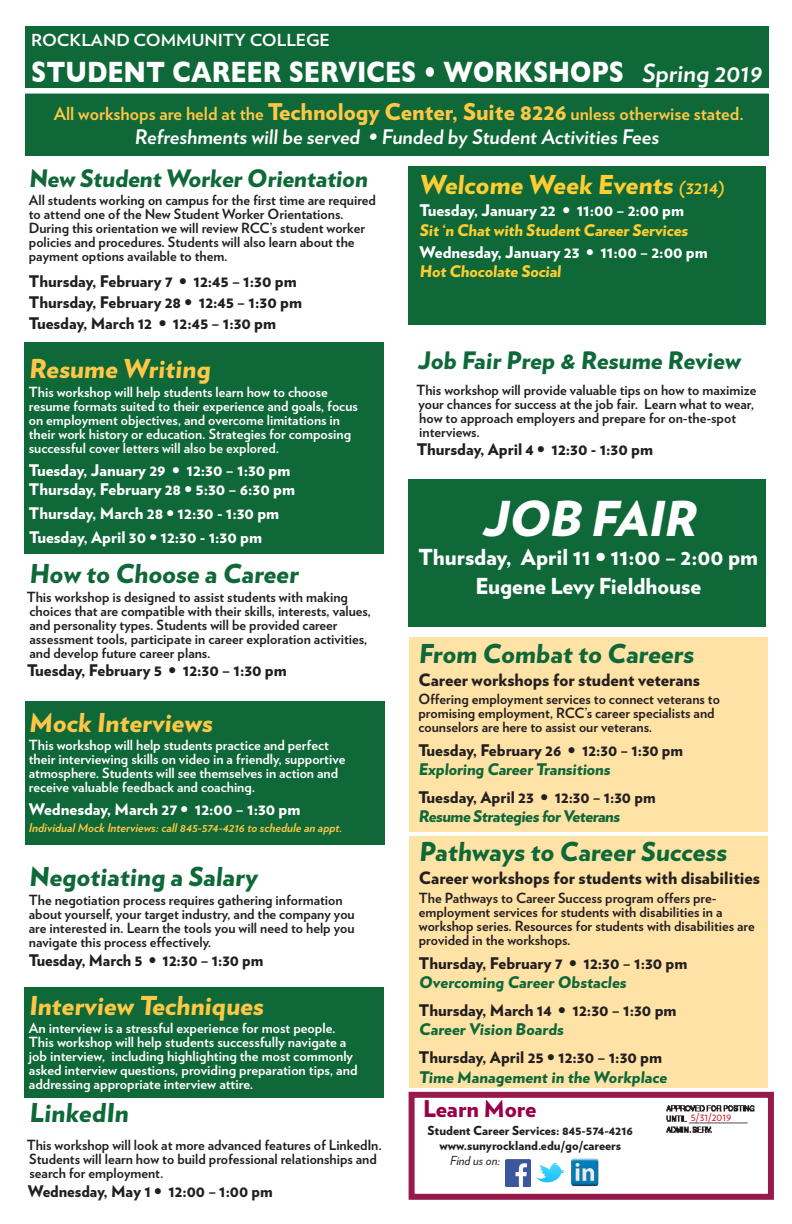
<style>
.page{position:relative;width:792px;height:1224px;background:#fff}
.page>*{position:absolute;margin:0;border:0;box-sizing:border-box;transform-origin:0 0}
.t1{font:italic 900 48px "Verlag";color:#fff}
.t2{font:700 30px "Gill Sans";color:#fff;scale:.83 1}
.t3{font:900 26px "Verlag";color:#0f6838}
.t4{font:900 26px "Verlag";color:#ffc746}
.t5{font:900 26px "Verlag";color:#ffcd31}
.t6{font:900 24px "Verlag";color:#0f6838}
.t7{font:900 23px "Verlag";color:#980047}
.t8{font:900 22px/29px "Verlag";color:#fff;text-align:center}
.t9{font:700 20px "Verlag";color:#fff}
.t10{font:700 18px "Verlag";color:#ffc746}
.t11{font:900 17px "Verlag";color:#231f20}
.t12{font:700 16.6px "Verlag";color:#fff;scale:1.06 1}
.t13{font:900 16px/19.2px "Verlag";color:#231f20}
.t14{font:900 16px/19.2px "Verlag";color:#fff}
.t15{font:900 16px "Verlag";color:#0f6838}
.t16{font:900 16px "Verlag";color:#ffcd31}
.t17{font:700 14px/14px "Verlag";color:#231f20}
.t18{font:700 14px/14px "Verlag";color:#fff}
.t19{font:900 12.4px/14.9px "Verlag";color:#231f20;text-align:center}
.t20{font:italic 12.4px "Verlag";color:#231f20}
.t21{font:italic 700 12px "Verlag";color:#ffc746}
.t22{font:11px "Verlag";color:#d1232a}
.s1{font-family:"Verlag";font-size:25px}
.s2{font-weight:900;font-size:23px}
.s3{font-weight:700;font-size:18px}
.s4{color:#0f6838}
</style>
<div class="page">
<div style="left:408px;top:480px;width:358px;height:147px;background:#0f6838"></div>
<div style="left:409px;top:1092px;width:365px;height:108px;border:6px solid #971a4a"></div>
<div style="left:24px;top:342px;width:359px;height:211px;background:#0f6838"></div>
<div style="left:25px;top:701px;width:360px;height:144px;background:#0f6838"></div>
<div style="left:24px;top:987px;width:359px;height:111px;background:#0f6838"></div>
<div style="left:409px;top:637px;width:359px;height:195px;background:#ffe2a6"></div>
<div style="left:25px;top:26px;width:743px;height:130px;background:#0f6838"></div>
<div style="left:14px;top:88px;width:765px;height:6px;background:#fff"></div>
<div style="left:410px;top:836px;width:358px;height:252px;background:#ffe2a6"></div>
<img style="left:506px;top:1159px;width:24px;height:28px">
<img style="left:535px;top:1162px;width:30px;height:21px">
<img style="left:571px;top:1158px;width:28px;height:29px">
<img style="left:666px;top:1105px;width:89px;height:28px">
<div style="left:408px;top:166px;width:358px;height:158px;background:#0f6838"></div>
<p class="t12" style="left:31px;top:27px;width:284px">ROCKLAND COMMUNITY COLLEGE</p>
<p class="t2" style="left:31px;top:48px;width:886px">STUDENT CAREER SERVICES • WORKSHOPS <span class="s1">Spring 2019</span></p>
<p class="t10" style="left:54px;top:99px;width:692px">All workshops are held at the <span class="s2">Technology Center, Suite 8226</span> unless otherwise stated.</p>
<p class="t9" style="left:134px;top:121px;width:528px">Refreshments will be served • Funded by Student Activities Fees</p>
<p class="t6" style="left:29px;top:158px;width:343px">New Student Worker Orientation</p>
<p class="t17" style="left:29px;top:193px;width:349px">All students working on campus for the first time are required to attend one of the New Student Worker Orientations.<br>During this orientation we will review RCC’s student worker policies and procedures. Students will also learn about the payment options available to them.</p>
<p class="t13" style="left:29px;top:270px;width:275px;line-height:21px">Thursday, February 7 • 12:45 – 1:30 pm<br>Thursday, February 28 • 12:45 – 1:30 pm<br>Tuesday, March 12 • 12:45 – 1:30 pm</p>
<p class="t4" style="left:29px;top:347px;width:186px">Resume Writing</p>
<p class="t18" style="left:29px;top:384px;width:331px">This workshop will help students learn how to choose resume formats suited to their experience and goals, focus on employment objectives, and overcome limitations in their work history or education. Strategies for composing successful cover letters will also be explored.</p>
<p class="t14" style="left:29px;top:460px;width:268px">Tuesday, January 29 • 12:30 – 1:30 pm<br>Thursday, February 28 • 5:30 – 6:30 pm</p>
<p class="t14" style="left:29px;top:503px;width:252px">Thursday, March 28 • 12:30 - 1:30 pm</p>
<p class="t14" style="left:29px;top:526px;width:234px">Tuesday, April 30 • 12:30 - 1:30 pm</p>
<p class="t3" style="left:29px;top:552px;width:274px">How to Choose a Career</p>
<p class="t17" style="left:27px;top:589px;width:346px">This workshop is designed to assist students with making choices that are compatible with their skills, interests, values, and personality types. Students will be provided career assessment tools, participate in career exploration activities, and develop future career plans.</p>
<p class="t13" style="left:27px;top:659px;width:261px">Tuesday, February 5 • 12:30 – 1:30 pm</p>
<p class="t4" style="left:29px;top:701px;width:189px">Mock Interviews</p>
<p class="t18" style="left:29px;top:738px;width:318px">This workshop will help students practice and perfect their interviewing skills on video in a friendly, supportive atmosphere. Students will see themselves in action and receive valuable feedback and coaching.</p>
<p class="t14" style="left:29px;top:799px;width:273px">Wednesday, March 27 • 12:00 – 1:30 pm</p>
<p class="t21" style="left:29px;top:818px;width:315px">Individual Mock Interviews: call 845-574-4216 to schedule an appt.</p>
<p class="t3" style="left:29px;top:855px;width:230px">Negotiating a Salary</p>
<p class="t17" style="left:29px;top:892px;width:327px">The negotiation process requires gathering information about yourself, your target industry, and the company you are interested in. Learn the tools you will need to help you navigate this process effectively.</p>
<p class="t13" style="left:29px;top:950px;width:236px">Tuesday, March 5 • 12:30 – 1:30 pm</p>
<p class="t4" style="left:29px;top:984px;width:240px">Interview Techniques</p>
<p class="t18" style="left:29px;top:1021px;width:330px">An interview is a stressful experience for most people.<br>This workshop will help students successfully navigate a job interview, including highlighting the most commonly asked interview questions, providing preparation tips, and addressing appropriate interview attire.</p>
<p class="t3" style="left:29px;top:1091px;width:104px">LinkedIn</p>
<p class="t17" style="left:27px;top:1137px;width:357px">This workshop will look at more advanced features of LinkedIn.<br>Students will learn how to build professional relationships and search for employment.</p>
<p class="t13" style="left:28px;top:1181px;width:246px">Wednesday, May 1 • 12:00 – 1:00 pm</p>
<p class="t5" style="left:420px;top:163px;width:306px">Welcome Week Events <span class="s3">(3214)</span></p>
<p class="t14" style="left:420px;top:200px;width:266px">Tuesday, January 22 • 11:00 – 2:00 pm</p>
<p class="t16" style="left:420px;top:217px;width:272px">Sit ‘n Chat with Student Career Services</p>
<p class="t14" style="left:420px;top:242px;width:290px">Wednesday, January 23 • 11:00 – 2:00 pm</p>
<p class="t16" style="left:420px;top:258px;width:145px">Hot Chocolate Social</p>
<p class="t6" style="left:417px;top:341px;width:328px">Job Fair Prep &amp; Resume Review</p>
<p class="t17" style="left:416px;top:382px;width:341px">This workshop will provide valuable tips on how to maximize your chances for success at the job fair. Learn what to wear, how to approach employers and prepare for on-the-spot interviews.</p>
<p class="t13" style="left:417px;top:439px;width:238px">Thursday, April 4 • 12:30 - 1:30 pm</p>
<p class="t1" style="left:481px;top:479px;width:228px">JOB FAIR</p>
<p class="t8" style="left:418px;top:542px;width:341px">Thursday, April 11 • 11:00 – 2:00 pm<br>Eugene Levy Fieldhouse</p>
<p class="t3" style="left:418px;top:632px;width:280px">From Combat to Careers</p>
<p class="t11" style="left:418px;top:665px;width:283px">Career workshops for student veterans</p>
<p class="t17" style="left:418px;top:691px;width:303px">Offering employment services to connect veterans to promising employment, RCC’s career specialists and counselors are here to assist our veterans.</p>
<p class="t13" style="left:418px;top:740px;width:266px">Tuesday, February 26 • 12:30 – 1:30 pm</p>
<p class="t15" style="left:418px;top:756px;width:195px">Exploring Career Transitions</p>
<p class="t13" style="left:418px;top:787px;width:239px">Tuesday, April 23 • 12:30 – 1:30 pm</p>
<p class="t15" style="left:418px;top:803px;width:205px">Resume Strategies for Veterans</p>
<p class="t3" style="left:419px;top:831px;width:313px">Pathways to Career Success</p>
<p class="t11" style="left:419px;top:864px;width:343px">Career workshops for students with disabilities</p>
<p class="t17" style="left:419px;top:890px;width:337px">The Pathways to Career Success program offers pre&shy;employment services for students with disabilities in a workshop series. Resources for students with disabilities are provided in the workshops.</p>
<p class="t13" style="left:419px;top:952px;width:270px">Thursday, February 7 • 12:30 – 1:30 pm</p>
<p class="t15" style="left:419px;top:969px;width:211px">Overcoming Career Obstacles</p>
<p class="t13" style="left:419px;top:1000px;width:259px">Thursday, March 14 • 12:30 – 1:30 pm<br><span class="s4">Career Vision Boards</span></p>
<p class="t13" style="left:419px;top:1047px;width:252px">Thursday, April 25 • 12:30 – 1:30 pm<br><span class="s4">Time Management in the Workplace</span></p>
<p class="t22" style="left:691px;top:1109px;width:42px">5/31/2019</p>
<p class="t7" style="left:423px;top:1089px;width:115px">Learn More</p>
<p class="t19" style="left:428px;top:1123px;width:207px">Student Career Services: 845-574-4216 www.sunyrockland.edu/go/careers</p>
<p class="t20" style="left:450px;top:1151px;width:51px">Find us on:</p>
</div>
